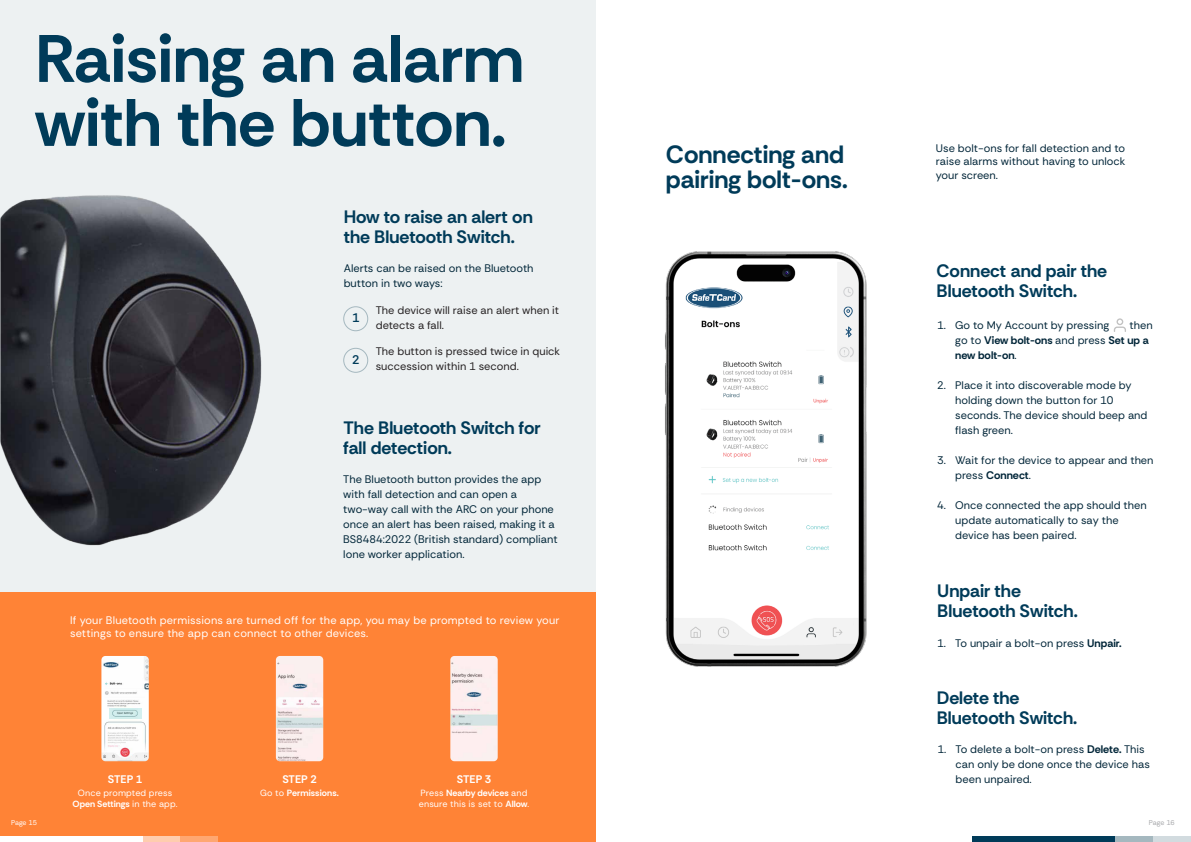
<style>
.page{position:relative;width:1191px;height:842px;background:#fff}
.page>*{position:absolute;margin:0;border:0;box-sizing:border-box;transform-origin:0 0}
.t1{font:700 67px/64px "Rethink Sans";color:#003b59}
.t2{font:700 25px/25px "Rethink Sans";color:#003b59}
.t3{font:700 18px/20px "Rethink Sans";color:#003b59}
.t4{font:600 12.5px "Rethink Sans";color:#003b59}
.t5{font:11px/15px "Rethink Sans";color:#002538}
.t6{font:11px/13.2px "Rethink Sans";letter-spacing:.015em;color:#fff}
.t7{font:11px/15px "Rethink Sans";color:#231f20}
.t8{font:700 11px/15px "Rethink Sans";color:#002538}
.t9{font:700 11px "Rethink Sans";color:#fff}
.t10{font:9px/11px "Rethink Sans";letter-spacing:.015em;color:#fff;text-align:center}
.t11{font:700 9px "Rethink Sans";letter-spacing:.015em;color:#fff}
.t12{font:7px "Rethink Sans";letter-spacing:-.005em;color:#a7a8ab}
.t13{font:7px "Rethink Sans";letter-spacing:-.005em;color:#fff}
.s1{font-weight:700}
.s2{font-weight:400}
</style>
<div class="page">
<img style="left:665px;top:251px;width:202px;height:416px">
<div style="left:0;top:0;width:595px;height:842px;background:#edf1f2"></div>
<div style="left:838px;top:346px;width:11px;height:12px;background:#f2f2f2"></div>
<svg style="left:839px;top:347px;width:10px;height:10px"></svg>
<div style="left:0;top:593px;width:595px;height:249px;background:#ff8336"></div>
<div style="left:180px;top:837px;width:38px;height:5px;background:#ffa771"></div>
<div style="left:142px;top:837px;width:38px;height:5px;background:#ffcdae"></div>
<div style="left:0;top:837px;width:142px;height:5px;background:#fff"></div>
<svg style="left:1113px;top:318px;width:13px;height:14px"></svg>
<div style="left:343px;top:306px;width:25px;height:25px;border:1px solid #a5b8bf;border-radius:50%"></div>
<div style="left:343px;top:348px;width:25px;height:25px;border:1px solid #a5b8bf;border-radius:50%"></div>
<div style="left:1153px;top:837px;width:37px;height:5px;background:#d2dbdf"></div>
<div style="left:1115px;top:837px;width:38px;height:5px;background:#a5b8bf"></div>
<div style="left:972px;top:837px;width:143px;height:5px;background:#003b59"></div>
<img style="left:0;top:195px;width:262px;height:351px">
<img style="left:101px;top:656px;width:48px;height:105px">
<img style="left:276px;top:656px;width:47px;height:105px">
<img style="left:450px;top:656px;width:47px;height:105px">
<svg style="left:109px;top:708px;width:33px;height:11px"></svg>
<h1 class="t1" style="left:35px;top:26px;width:490px">Raising an alarm with the button.</h1>
<h3 class="t3" style="left:344px;top:207px;width:191px">How to raise an alert on the Bluetooth Switch.</h3>
<p class="t5" style="left:344px;top:261px;width:191px">Alerts can be raised on the Bluetooth button in two ways:</p>
<p class="t4" style="left:352px;top:310px;width:9px">1</p>
<p class="t4" style="left:352px;top:352px;width:9px">2</p>
<p class="t7" style="left:376px;top:302px;width:185px">The device will raise an alert when it detects a fall.</p>
<p class="t7" style="left:376px;top:344px;width:186px">The button is pressed twice in quick succession within 1 second.</p>
<h3 class="t3" style="left:343px;top:417px;width:199px">The Bluetooth Switch for fall detection.</h3>
<p class="t5" style="left:343px;top:471px;width:216px">The Bluetooth button provides the app with fall detection and can open a two-way call with the ARC on your phone once an alert has been raised, making it a BS8484:2022 (British standard) compliant lone worker application.</p>
<p class="t6" style="left:70px;top:614px;width:491px">If your Bluetooth permissions are turned off for the app, you may be prompted to review your settings to ensure the app can connect to other devices.</p>
<p class="t13" style="left:11px;top:818px;width:27px">Page 15</p>
<p class="t9" style="left:108px;top:773px;width:36px">STEP 1</p>
<p class="t10" style="left:73px;top:787px;width:107px">Once prompted press<br><span class="s1">Open Settings</span> in the app.</p>
<p class="t9" style="left:282px;top:773px;width:36px">STEP 2</p>
<p class="t11" style="left:260px;top:787px;width:80px"><span class="s2">Go to</span> Permissions.</p>
<p class="t9" style="left:457px;top:773px;width:36px">STEP 3</p>
<p class="t10" style="left:419px;top:787px;width:112px;text-align:left">Press <span class="s1">Nearby devices</span> and ensure this is set to <span class="s1">Allow</span>.</p>
<h2 class="t2" style="left:665px;top:141px;width:183px">Connecting and pairing bolt-ons.</h2>
<p class="t5" style="left:936px;top:142px;width:191px;line-height:13.2px;text-align:justify">Use bolt-ons for fall detection and to raise alarms without having to unlock your screen.</p>
<h3 class="t3" style="left:936px;top:261px;width:172px">Connect and pair the<br>Bluetooth Switch.</h3>
<p class="t5" style="left:937px;top:317px;width:173px">1. Go to My Account by pressing</p>
<p class="t8" style="left:955px;top:317px;width:199px;text-indent:174px"><span class="s2">then go to</span> View bolt-ons <span class="s2">and press</span> Set up a new bolt-on<span class="s2">.</span></p>
<p class="t5" style="left:955px;top:377px;width:194px;text-indent:-18px">2. Place it into discoverable mode by holding down the button for 10 seconds. The device should beep and flash green.</p>
<p class="t5" style="left:955px;top:452px;width:200px;text-indent:-18px">3. Wait for the device to appear and then press <span class="s1">Connect</span>.</p>
<p class="t5" style="left:955px;top:497px;width:193px;text-indent:-18px">4. Once connected the app should then update automatically to say the device has been paired.</p>
<h3 class="t3" style="left:937px;top:581px;width:142px">Unpair the<br>Bluetooth Switch.</h3>
<p class="t5" style="left:937px;top:635px;width:186px">1. To unpair a bolt-on press <span class="s1">Unpair.</span></p>
<h3 class="t3" style="left:936px;top:688px;width:142px">Delete the<br>Bluetooth Switch.</h3>
<p class="t5" style="left:955px;top:742px;width:196px;text-indent:-18px">1. To delete a bolt-on press <span class="s1">Delete.</span> This can only be done once the device has been unpaired.</p>
<p class="t12" style="left:1148px;top:818px;width:27px">Page 16</p>
</div>
